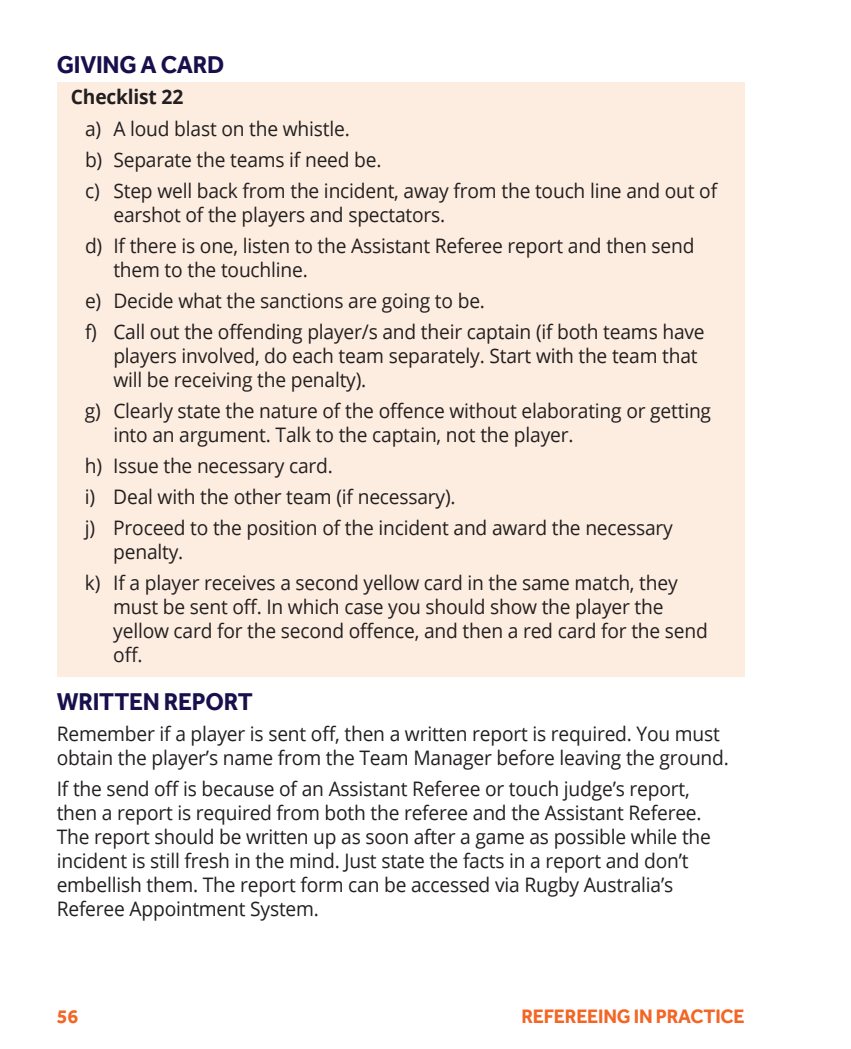
<style>
.page{position:relative;width:851px;height:1049px;background:#fff}
.page>*{position:absolute;margin:0;border:0;box-sizing:border-box;transform-origin:0 0}
.t1{font:700 25px "Effra";letter-spacing:-.01em;color:#18104c;scale:.96 1}
.t2{font:20px/24px "Open Sans";letter-spacing:-.01em;color:#231f20;scale:.96 1}
.t3{font:700 20px "Effra";letter-spacing:-.01em;color:#f26626;scale:.96 1}
.t4{font:700 20px "Open Sans";letter-spacing:-.01em;color:#231f20;scale:.96 1}
.t5{font:700 20px "Effra";letter-spacing:-.01em;color:#f26626}
</style>
<div class="page">
<div style="left:57px;top:82px;width:687px;height:37px;background:#fdede0"></div>
<div style="left:57px;top:113px;width:687px;height:37px;background:#fdede0"></div>
<div style="left:57px;top:144px;width:687px;height:37px;background:#fdede0"></div>
<div style="left:57px;top:175px;width:687px;height:61px;background:#fdede0"></div>
<div style="left:57px;top:230px;width:687px;height:61px;background:#fdede0"></div>
<div style="left:57px;top:286px;width:687px;height:36px;background:#fdede0"></div>
<div style="left:57px;top:317px;width:687px;height:84px;background:#fdede0"></div>
<div style="left:57px;top:396px;width:687px;height:60px;background:#fdede0"></div>
<div style="left:57px;top:451px;width:687px;height:36px;background:#fdede0"></div>
<div style="left:57px;top:482px;width:687px;height:36px;background:#fdede0"></div>
<div style="left:57px;top:513px;width:687px;height:60px;background:#fdede0"></div>
<div style="left:57px;top:568px;width:687px;height:109px;background:#fdede0"></div>
<p class="t1" style="left:57px;top:50px;width:176px">GIVING A CARD</p>
<p class="t4" style="left:71px;top:83px;width:119px">Checklist 22</p>
<p class="t2" style="left:85px;top:112px;width:659px;line-height:31px">a) A loud blast on the whistle.<br>b) Separate the teams if need be.<br>c) Step well back from the incident, away from the touch line and out of</p>
<p class="t2" style="left:85px;top:198px;width:636px;line-height:31px;text-indent:28px">earshot of the players and spectators.<br>d) If there is one, listen to the Assistant Referee report and then send</p>
<p class="t2" style="left:85px;top:254px;width:647px;line-height:31px;text-indent:28px">them to the touchline.<br>e) Decide what the sanctions are going to be.<br>f) Call out the offending player/s and their captain (if both teams have</p>
<p class="t2" style="left:113px;top:343px;width:610px">players involved, do each team separately. Start with the team that will be receiving the penalty).</p>
<p class="t2" style="left:113px;top:398px;width:624px;text-indent:-28px">g) Clearly state the nature of the offence without elaborating or getting into an argument. Talk to the captain, not the player.</p>
<p class="t2" style="left:85px;top:450px;width:614px;line-height:31px">h) Issue the necessary card.<br>i) Deal with the other team (if necessary).<br>j) Proceed to the position of the incident and award the necessary</p>
<p class="t2" style="left:85px;top:536px;width:619px;line-height:31px;text-indent:28px">penalty.<br>k) If a player receives a second yellow card in the same match, they</p>
<p class="t2" style="left:113px;top:595px;width:620px">must be sent off. In which case you should show the player the yellow card for the second offence, and then a red card for the send off.</p>
<p class="t1" style="left:57px;top:687px;width:206px">WRITTEN REPORT</p>
<p class="t2" style="left:57px;top:721px;width:701px">Remember if a player is sent off, then a written report is required. You must obtain the player’s name from the Team Manager before leaving the ground.</p>
<p class="t2" style="left:57px;top:777px;width:683px">If the send off is because of an Assistant Referee or touch judge’s report, then a report is required from both the referee and the Assistant Referee.<br>The report should be written up as soon after a game as possible while the incident is still fresh in the mind. Just state the facts in a report and don’t embellish them. The report form can be accessed via Rugby Australia’s Referee Appointment System.</p>
<p class="t5" style="left:57px;top:1005px;width:23px">56</p>
<p class="t3" style="left:521px;top:1005px;width:234px">REFEREEING IN PRACTICE</p>
</div>
